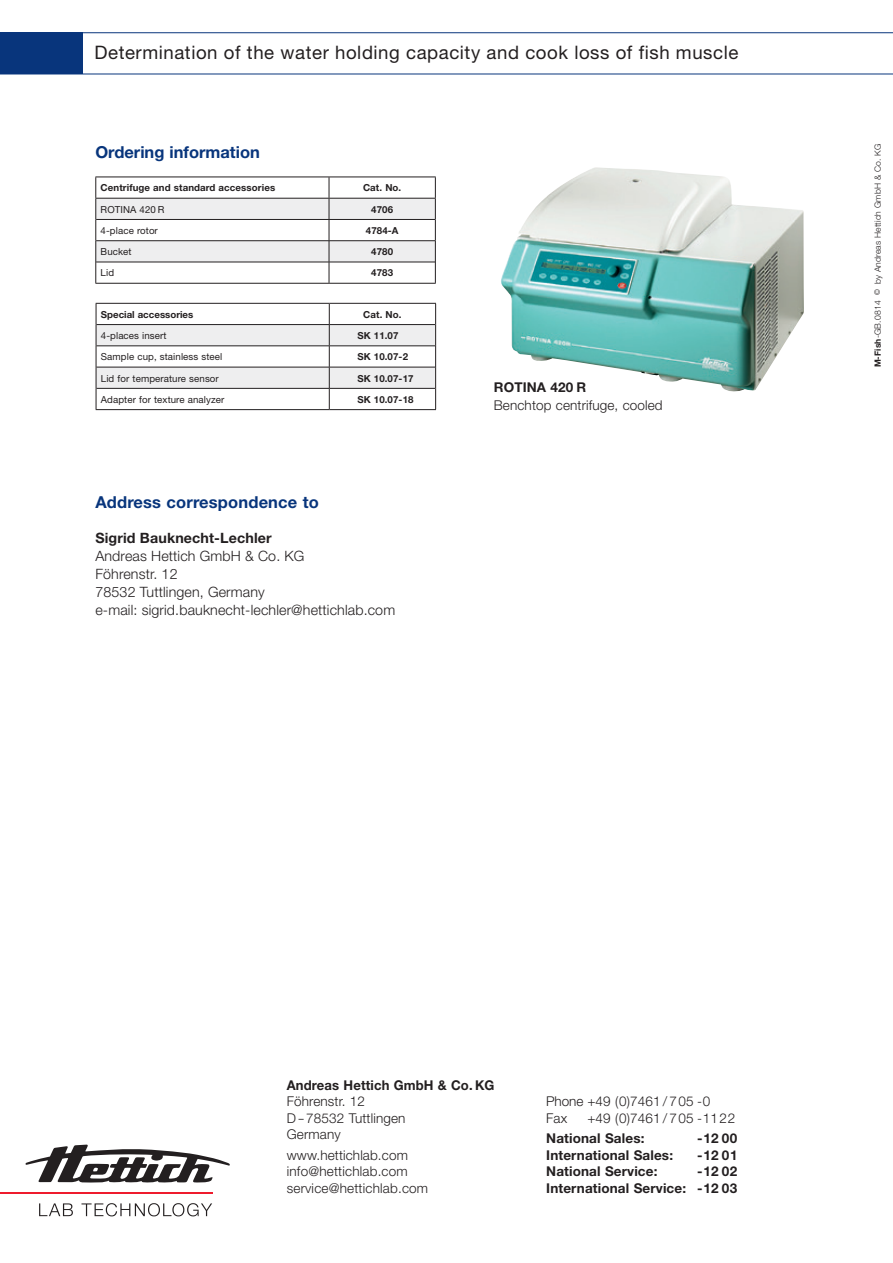
<style>
.page{position:relative;width:893px;height:1263px;background:#fff}
.page>*{position:absolute;margin:0;border:0;box-sizing:border-box;transform-origin:0 0}
.t1{font:18.6px "Helvetica Neue";letter-spacing:.03em;color:#231f20}
.t2{font:700 16.5px "Helvetica Neue";color:#08357c}
.t3{font:300 14.25px/18px "Helvetica Neue";letter-spacing:.01em;color:#231f20}
.t4{font:700 14.25px "Helvetica Neue";letter-spacing:.01em;color:#231f20}
.t5{font:300 13.5px/16.5px "Helvetica Neue";letter-spacing:.01em;color:#231f20}
.t6{font:700 13.5px/16.5px "Helvetica Neue";letter-spacing:.01em;color:#231f20;text-align:right}
.t7{font:700 9.75px "Helvetica Neue";letter-spacing:.01em;color:#231f20}
.t8{font:9.75px "Helvetica Neue";letter-spacing:.01em;color:#231f20}
.t9{font:300 8.55px "Helvetica Neue";letter-spacing:.015em;color:#231f20}
.s1{font-weight:700}
.s2{font-size:7.35px}
</style>
<div class="page">
<hr style="left:95px;top:283px;width:234px;height:1px;background:#231f20">
<hr style="left:329px;top:283px;width:107px;height:1px;background:#231f20">
<svg style="left:95px;top:177px;width:341px;height:106px"></svg>
<hr style="left:96px;top:219px;width:233px;height:1px;background:#231f20">
<hr style="left:329px;top:219px;width:106px;height:1px;background:#231f20">
<hr style="left:96px;top:240px;width:233px;height:1px;background:#231f20">
<hr style="left:329px;top:240px;width:106px;height:1px;background:#231f20">
<hr style="left:96px;top:262px;width:233px;height:1px;background:#231f20">
<hr style="left:329px;top:262px;width:106px;height:1px;background:#231f20">
<hr style="left:96px;top:303px;width:233px;height:1px;background:#231f20">
<hr style="left:329px;top:303px;width:107px;height:1px;background:#231f20">
<svg style="left:96px;top:304px;width:340px;height:106px"></svg>
<img style="left:501px;top:167px;width:303px;height:225px">
<hr style="left:0;top:74px;width:893px;height:1px;background:#08357c">
<hr style="left:0;top:32px;width:893px;height:1px;background:#08357c">
<div style="left:0;top:33px;width:82px;height:41px;background:#08357c"></div>
<svg style="left:25px;top:1144px;width:205px;height:39px"></svg>
<hr style="left:0;top:1192px;width:213px;height:2px;background:#ee1b2d">
<svg style="left:39px;top:1203px;width:173px;height:13px"></svg>
<h1 class="t1" style="left:94px;top:41px;width:645px">Determination of the water holding capacity and cook loss of fish muscle</h1>
<p class="t2" style="left:95px;top:142px;width:166px">Ordering information</p>
<p class="t7" style="left:101px;top:182px;width:176px">Centrifuge and standard accessories</p>
<p class="t7" style="left:363px;top:182px;width:40px">Cat. No.</p>
<p class="t8" style="left:101px;top:203px;width:65px">ROTINA 420 R</p>
<p class="t7" style="left:371px;top:203px;width:23px">4706</p>
<p class="t8" style="left:101px;top:225px;width:59px">4-place rotor</p>
<p class="t7" style="left:366px;top:224px;width:34px">4784-A</p>
<p class="t8" style="left:101px;top:246px;width:33px">Bucket</p>
<p class="t7" style="left:371px;top:246px;width:23px">4780</p>
<p class="t8" style="left:101px;top:267px;width:15px">Lid</p>
<p class="t7" style="left:371px;top:267px;width:23px">4783</p>
<p class="t7" style="left:101px;top:308px;width:94px">Special accessories</p>
<p class="t7" style="left:363px;top:308px;width:40px">Cat. No.</p>
<p class="t8" style="left:101px;top:330px;width:67px">4-places insert</p>
<p class="t7" style="left:357px;top:329px;width:43px">SK 11.07</p>
<p class="t8" style="left:101px;top:351px;width:123px">Sample cup, stainless steel</p>
<p class="t7" style="left:357px;top:351px;width:52px">SK 10.07-2</p>
<p class="t8" style="left:101px;top:372px;width:119px">Lid for temperature sensor</p>
<p class="t7" style="left:357px;top:372px;width:58px">SK 10.07-17</p>
<p class="t8" style="left:101px;top:393px;width:125px">Adapter for texture analyzer</p>
<p class="t7" style="left:357px;top:393px;width:58px">SK 10.07-18</p>
<p class="t2" style="left:95px;top:492px;width:225px">Address correspondence to</p>
<p class="t4" style="left:95px;top:529px;width:178px">Sigrid Bauknecht-Lechler</p>
<p class="t3" style="left:95px;top:547px;width:301px">Andreas Hettich GmbH &amp; Co. KG<br>Föhrenstr. 12<br>78532 Tuttlingen, Germany<br>e-mail: sigrid.bauknecht-lechler@hettichlab.com</p>
<p class="t6" style="left:494px;top:379px;width:94px">ROTINA 420 R</p>
<p class="t5" style="left:494px;top:397px;width:170px">Benchtop centrifuge, cooled</p>
<p class="t9" style="left:873px;top:367px;width:225px;rotate:-90deg"><span class="s1">M-Fish</span>-GB.0814 <span class="s2">©</span> by Andreas Hettich GmbH &amp; Co. KG</p>
<p class="t6" style="left:287px;top:1076px;width:209px">Andreas Hettich GmbH &amp; Co. KG</p>
<p class="t5" style="left:287px;top:1093px;width:120px">Föhrenstr. 12<br>D-78532 Tuttlingen<br>Germany</p>
<p class="t5" style="left:287px;top:1146px;width:143px">www.hettichlab.com info@hettichlab.com service@hettichlab.com</p>
<p class="t5" style="left:546px;top:1093px;width:166px">Phone +49 (0)7461/ 705 -0<br>Fax</p>
<p class="t5" style="left:587px;top:1109px;width:150px">+49 (0)7461/ 705 -1122</p>
<p class="t6" style="left:546px;top:1130px;width:100px">National Sales:</p>
<p class="t6" style="left:697px;top:1130px;width:42px">-12 00</p>
<p class="t6" style="left:546px;top:1146px;width:128px">International Sales:</p>
<p class="t6" style="left:697px;top:1146px;width:42px">-12 01</p>
<p class="t6" style="left:546px;top:1163px;width:113px">National Service:</p>
<p class="t6" style="left:546px;top:1163px;width:193px">-12 02<br>International Service: -12 03</p>
</div>
